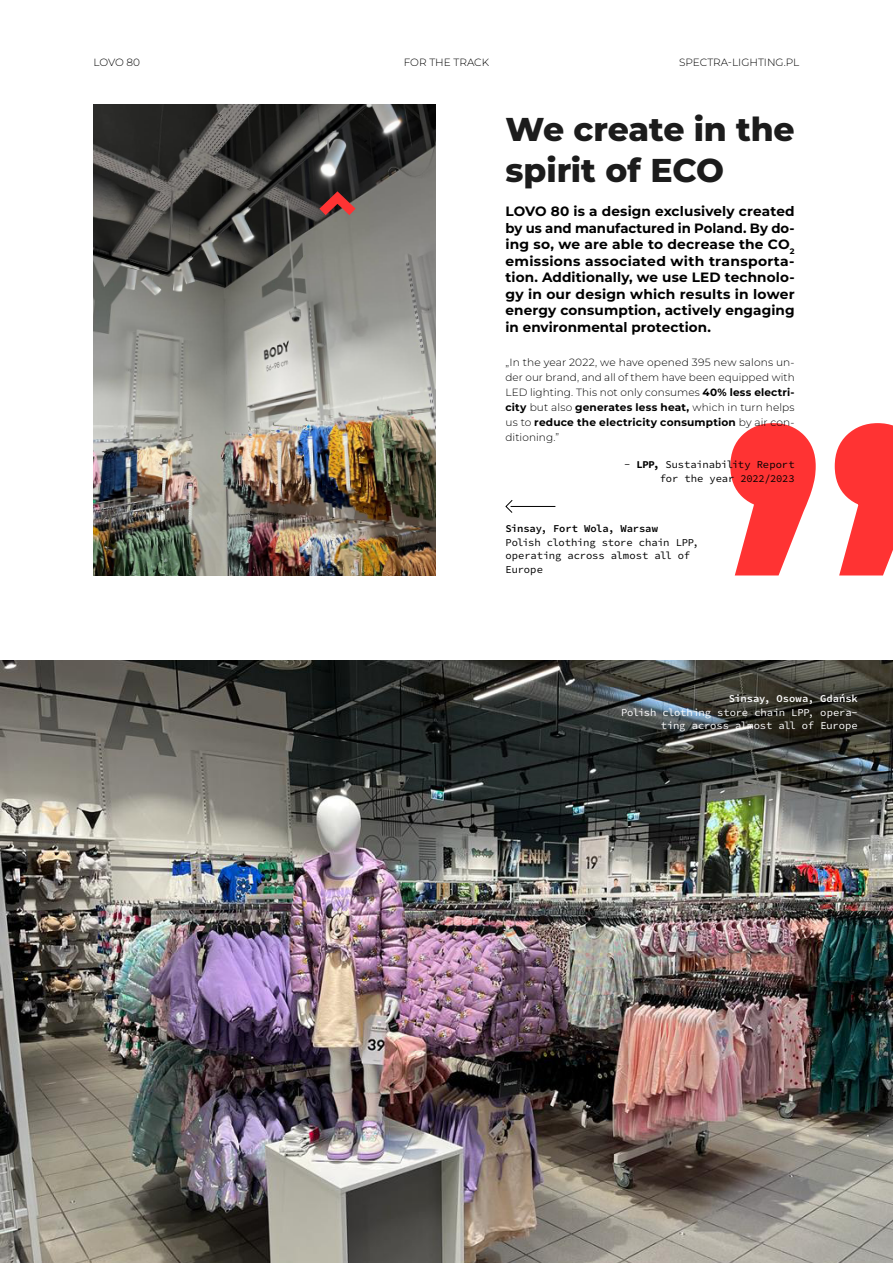
<style>
.page{position:relative;width:893px;height:1263px;background:#fff}
.page>*{position:absolute;margin:0;border:0;box-sizing:border-box;transform-origin:0 0}
.t1{font:800 33px/40.5px "Montserrat";letter-spacing:-.005em;color:#1c1c1c}
.t2{font:700 13.5px/16.5px "Montserrat";letter-spacing:.005em;color:#000;text-align:justify}
.t3{font:300 10.5px/15px "Montserrat";color:#000;text-align:justify}
.t4{font:10.5px/13.5px "Source Code Variable";letter-spacing:-.015em;color:#000;text-align:right}
.t5{font:10.5px/13.5px "Source Code Variable";letter-spacing:-.01em;color:#fff;text-align:right}
.s1{font-weight:700}
</style>
<div class="page">
<svg style="left:730px;top:423px;width:163px;height:152px"></svg>
<img style="left:94px;top:105px;width:342px;height:470px">
<img style="left:0;top:660px;width:893px;height:603px">
<svg style="left:310px;top:185px;width:55px;height:40px;background:#684542"></svg>
<hr style="left:511px;top:506px;width:44px;height:1px;background:#000">
<svg style="left:505px;top:500px;width:8px;height:13px"></svg>
<p class="t3" style="left:94px;top:55px;width:48px">LOVO 80</p>
<p class="t3" style="left:404px;top:55px;width:87px">FOR THE TRACK</p>
<p class="t3" style="left:679px;top:55px;width:122px">SPECTRA-LIGHTING.PL</p>
<h1 class="t1" style="left:505px;top:107px;width:291px">We create in the spirit of ECO</h1>
<p class="t2" style="left:505px;top:203px;width:291px">LOVO 80 is a design exclusively created by us and manufactured in Poland. By do&shy;ing so, we are able to decrease the CO<sub>2 </sub>emissions associated with transporta&shy;tion. Additionally, we use LED technolo&shy;gy in our design which results in lower energy consumption, actively engaging in environmental protection.</p>
<p class="t3" style="left:505px;top:355px;width:291px">„In the year 2022, we have opened 395 new salons un&shy;der our brand, and all of them have been equipped with LED lighting. This not only consumes <span class="s1">40% less electri&shy;city</span> but also <span class="s1">generates less heat,</span> which in turn helps us to <span class="s1">reduce the electricity consumption</span> by air con&shy;ditioning.”</p>
<p class="t4" style="left:624px;top:458px;width:172px">- LPP, Sustainability Report for the year 2022/2023</p>
<p class="t4" style="left:505px;top:522px;width:195px;text-align:left">Sinsay, Fort Wola, Warsaw<br>Polish clothing store chain LPP, operating across almost all of<br>Europe</p>
<p class="t5" style="left:621px;top:692px;width:238px">Sinsay, Osowa, Gdańsk<br>Polish clothing store chain LPP, opera&shy;ting across almost all of Europe</p>
</div>
